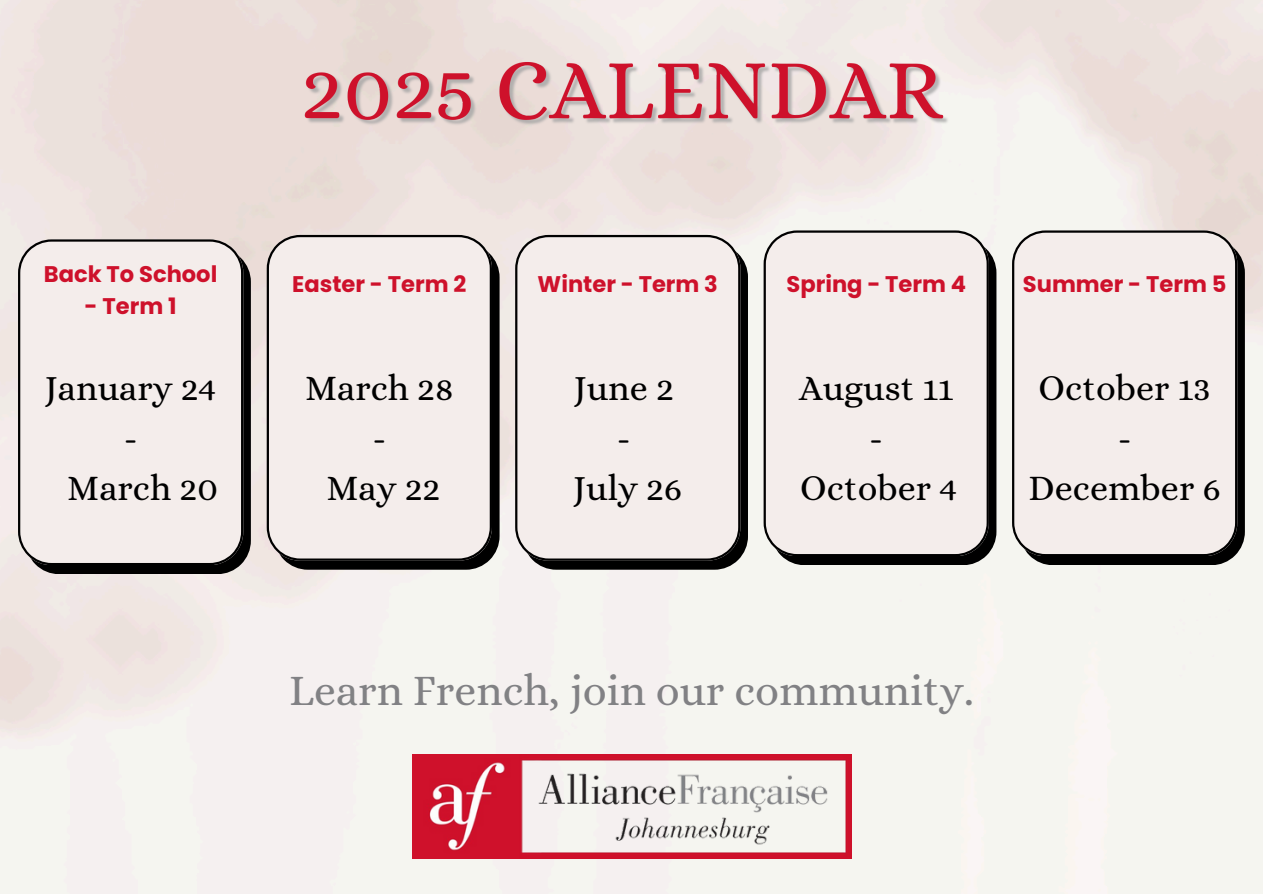
<style>
.page{position:relative;width:1263px;height:894px;background:#fff}
.page>*{position:absolute;margin:0;border:0;box-sizing:border-box;transform-origin:0 0}
.t1{font:43.8px "Alice";color:#818184}
.t2{font:36.15px/50.1px "Alice";color:#000;text-align:center}
.t3{font:700 22.65px "Poppins";color:#ce112b}
</style>
<div class="page">
<img style="left:0;top:0;width:1263px;height:893px">
<svg style="left:26px;top:248px;width:225px;height:326px;fill:#000"></svg>
<div style="left:18px;top:239px;width:225px;height:325px;background:#f4edeb"></div>
<img style="left:412px;top:754px;width:439px;height:104px">
<svg style="left:274px;top:244px;width:226px;height:325px;fill:#000"></svg>
<div style="left:267px;top:235px;width:225px;height:325px;background:#f4edeb"></div>
<svg style="left:523px;top:244px;width:225px;height:325px;fill:#000"></svg>
<div style="left:515px;top:235px;width:225px;height:325px;background:#f4edeb"></div>
<svg style="left:771px;top:239px;width:225px;height:326px;fill:#000"></svg>
<div style="left:764px;top:230px;width:225px;height:325px;background:#f4edeb"></div>
<svg style="left:1020px;top:239px;width:225px;height:326px;fill:#000"></svg>
<div style="left:1012px;top:230px;width:225px;height:325px;background:#f4edeb"></div>
<img style="left:301px;top:40px;width:661px;height:99px">
<p class="t3" style="left:44px;top:258px;width:175px">Back To School</p>
<p class="t3" style="left:85px;top:290px;width:94px">- Term 1</p>
<p class="t2" style="left:45px;top:362px;width:173px">January 24</p>
<p class="t2" style="left:124px;top:412px;width:15px">-</p>
<p class="t2" style="left:67px;top:462px;width:152px">March 20</p>
<p class="t3" style="left:292px;top:268px;width:176px">Easter - Term 2</p>
<h3 class="t3" style="left:538px;top:268px;width:182px">Winter - Term 3</h3>
<p class="t3" style="left:786px;top:268px;width:181px">Spring - Term 4</p>
<h3 class="t3" style="left:1023px;top:268px;width:205px">Summer - Term 5</h3>
<h3 class="t2" style="left:305px;top:362px;width:150px">March 28 -<br>May 22</h3>
<p class="t2" style="left:573px;top:362px;width:111px">June 2 -<br>July 26</p>
<h3 class="t2" style="left:799px;top:362px;width:160px">August 11 -<br>October 4</h3>
<p class="t2" style="left:1028px;top:362px;width:194px">October 13 -<br>December 6</p>
<h3 class="t1" style="left:289px;top:665px;width:686px">Learn French, join our community.</h3>
</div>
